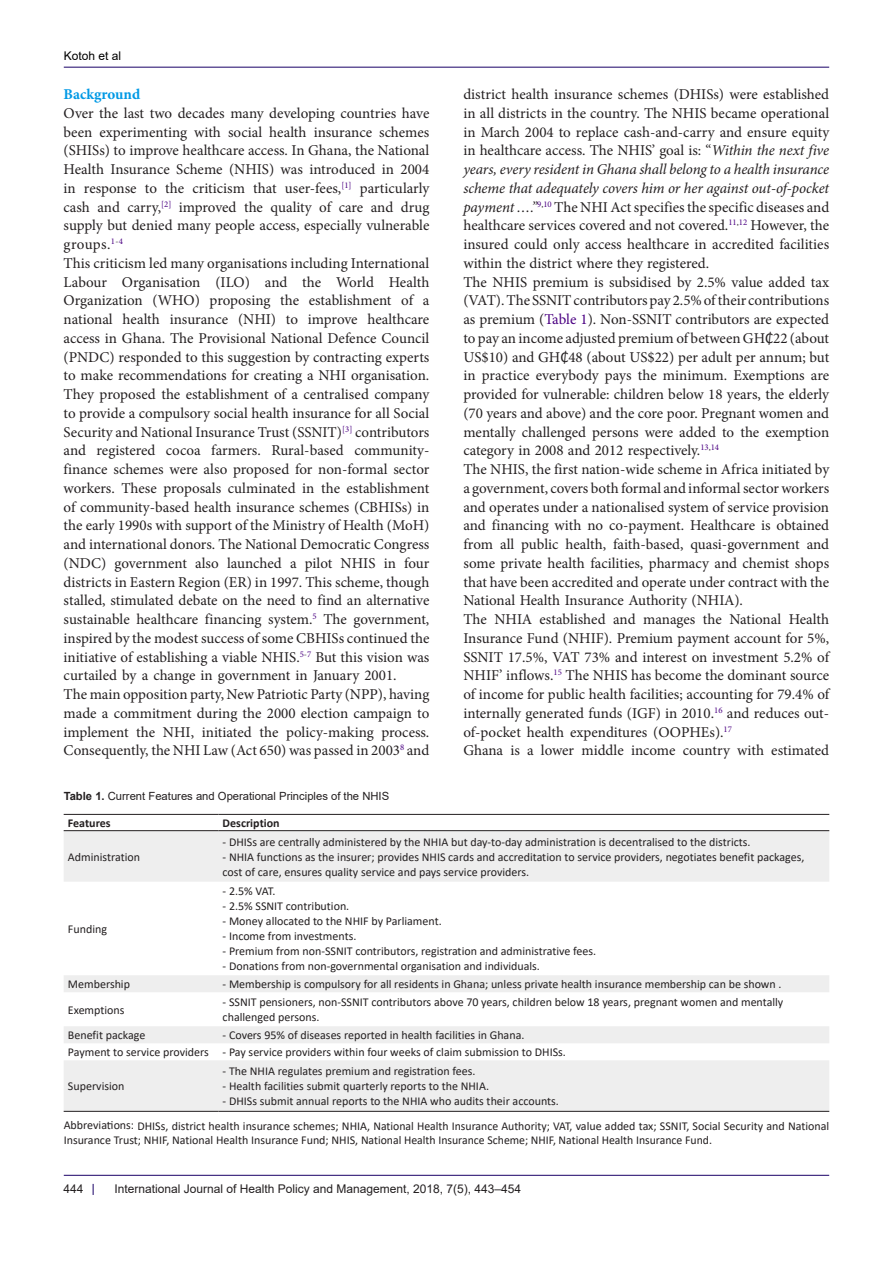
<style>
.page{position:relative;width:893px;height:1263px;background:#fff}
.page>*{position:absolute;margin:0;border:0;box-sizing:border-box;transform-origin:0 0}
.t1{font:15px/18.8px "Minion Pro";color:#231f20;text-align:justify}
.heading_1{font:700 15px "Minion Pro";color:#0099e5}
.List_Paragraph{font:12px/15px "Calibri";color:#231f20}
.t2{font:12px "Arial";color:#231f20}
.List_Paragraph-2{font:700 12px "Calibri";color:#231f20}
.t3{font:12px "Arial";color:#000001}
.t4{font:11.25px "Arial";color:#231f20}
.s1{font-style:italic}
.s2{color:#4b0082}
.s3{font-family:"Calibri"}
.s4{font-weight:700}
</style>
<div class="page">
<hr style="left:64px;top:67px;width:765px;height:1px;background:#190066">
<hr style="left:64px;top:1175px;width:765px;height:1px;background:#190066">
<svg style="left:64px;top:831px;width:765px;height:280px"></svg>
<hr style="left:64px;top:814px;width:154px;height:1px;background:#231f20">
<hr style="left:218px;top:814px;width:611px;height:1px;background:#231f20">
<hr style="left:64px;top:830px;width:154px;height:1px;background:#231f20">
<hr style="left:218px;top:830px;width:611px;height:1px;background:#231f20">
<hr style="left:64px;top:1111px;width:154px;height:1px;background:#231f20">
<hr style="left:218px;top:1111px;width:611px;height:1px;background:#231f20">
<p class="t3" style="left:64px;top:48px;width:59px">Kotoh et al</p>
<p class="heading_1" style="left:64px;top:84px;width:78px">Background</p>
<p class="t1" style="left:64px;top:104px;width:367px">Over the last two decades many developing countries have been experimenting with social health insurance schemes (SHISs) to improve healthcare access. In Ghana, the National Health Insurance Scheme (NHIS) was introduced in 2004 in response to the criticism that user-fees,<sup>[1]</sup> particularly cash and carry,<sup>[2]</sup> improved the quality of care and drug supply but denied many people access, especially vulnerable groups.<sup>1</sup><sup>-</sup><sup>4</sup></p>
<p class="t1" style="left:64px;top:254px;width:367px">This criticism led many organisations including International Labour Organisation (ILO) and the World Health Organization (WHO) proposing the establishment of a national health insurance (NHI) to improve healthcare access in Ghana. The Provisional National Defence Council (PNDC) responded to this suggestion by contracting experts to make recommendations for creating a NHI organisation.<br>They proposed the establishment of a centralised company to provide a compulsory social health insurance for all Social Security and National Insurance Trust (SSNIT)<sup>[3]</sup> contributors and registered cocoa farmers. Rural-based community&shy;finance schemes were also proposed for non-formal sector workers. These proposals culminated in the establishment of community-based health insurance schemes (CBHISs) in the early 1990s with support of the Ministry of Health (MoH) and international donors. The National Democratic Congress (NDC) government also launched a pilot NHIS in four districts in Eastern Region (ER) in 1997. This scheme, though stalled, stimulated debate on the need to find an alternative sustainable healthcare financing system.<sup>5</sup> The government, inspired by the modest success of some CBHISs continued the initiative of establishing a viable NHIS.<sup>5</sup><sup>-</sup><sup>7</sup> But this vision was curtailed by a change in government in January 2001.</p>
<p class="t1" style="left:64px;top:685px;width:367px">The main opposition party, New Patriotic Party (NPP), having made a commitment during the 2000 election campaign to implement the NHI, initiated the policy-making process.<br>Consequently, the NHI Law (Act 650) was passed in 2003<sup>8</sup> and</p>
<p class="t1" style="left:463px;top:85px;width:367px">district health insurance schemes (DHISs) were established in all districts in the country. The NHIS became operational in March 2004 to replace cash-and-carry and ensure equity in healthcare access. The NHIS’ goal is: “<span class="s1">Within the next five years, every resident in Ghana shall belong to a health insurance scheme that adequately covers him or her against out-of-pocket payment ….”</span><sup>9</sup><sup>,</sup><sup>10</sup> The NHI Act specifies the specific diseases and healthcare services covered and not covered.<sup>11</sup><sup>,</sup><sup>12</sup> However, the insured could only access healthcare in accredited facilities within the district where they registered.</p>
<p class="t1" style="left:463px;top:273px;width:367px">The NHIS premium is subsidised by 2.5% value added tax (VAT). The SSNIT contributors pay 2.5% of their contributions as premium (<span class="s2">Table 1</span>). Non-SSNIT contributors are expected to pay an income adjusted premium of between GH<span class="s3">₵</span>22 (about US$10) and GH<span class="s3">₵</span>48 (about US$22) per adult per annum; but in practice everybody pays the minimum. Exemptions are provided for vulnerable: children below 18 years, the elderly (70 years and above) and the core poor. Pregnant women and mentally challenged persons were added to the exemption category in 2008 and 2012 respectively.<sup>13</sup><sup>,</sup><sup>14</sup></p>
<p class="t1" style="left:463px;top:460px;width:367px">The NHIS, the first nation-wide scheme in Africa initiated by a government, covers both formal and informal sector workers and operates under a nationalised system of service provision and financing with no co-payment. Healthcare is obtained from all public health, faith-based, quasi-government and some private health facilities, pharmacy and chemist shops that have been accredited and operate under contract with the National Health Insurance Authority (NHIA).</p>
<p class="t1" style="left:463px;top:610px;width:367px">The NHIA established and manages the National Health Insurance Fund (NHIF). Premium payment account for 5%, SSNIT 17.5%, VAT 73% and interest on investment 5.2% of NHIF’ inflows.<sup>15</sup> The NHIS has become the dominant source of income for public health facilities; accounting for 79.4% of internally generated funds (IGF) in 2010.<sup>16</sup> and reduces out&shy;of-pocket health expenditures (OOPHEs).<sup>17</sup></p>
<p class="t1" style="left:463px;top:741px;width:367px">Ghana is a lower middle income country with estimated</p>
<p class="t4" style="left:64px;top:788px;width:327px"><span class="s4">Table 1.</span> Current Features and Operational Principles of the NHIS</p>
<p class="List_Paragraph-2" style="left:68px;top:814px;width:44px">Features</p>
<p class="List_Paragraph-2" style="left:223px;top:814px;width:59px">Description</p>
<p class="List_Paragraph" style="left:68px;top:849px;width:74px">Administration</p>
<p class="List_Paragraph" style="left:223px;top:834px;width:529px">- DHISs are centrally administered by the NHIA but day-to-day administration is decentralised to the districts.</p>
<p class="List_Paragraph" style="left:223px;top:849px;width:583px">- NHIA functions as the insurer; provides NHIS cards and accreditation to service providers, negotiates benefit packages, cost of care, ensures quality service and pays service providers.</p>
<p class="List_Paragraph" style="left:68px;top:921px;width:41px">Funding</p>
<p class="List_Paragraph" style="left:223px;top:884px;width:54px">- 2.5% VAT.</p>
<p class="List_Paragraph" style="left:223px;top:899px;width:128px">- 2.5% SSNIT contribution.</p>
<p class="List_Paragraph" style="left:223px;top:914px;width:221px">- Money allocated to the NHIF by Parliament.</p>
<p class="List_Paragraph" style="left:223px;top:929px;width:135px">- Income from investments.</p>
<p class="List_Paragraph" style="left:223px;top:944px;width:375px">- Premium from non-SSNIT contributors, registration and administrative fees.</p>
<p class="List_Paragraph" style="left:223px;top:959px;width:319px">- Donations from non-governmental organisation and individuals.</p>
<p class="List_Paragraph" style="left:68px;top:976px;width:64px">Membership</p>
<p class="List_Paragraph" style="left:223px;top:976px;width:560px">- Membership is compulsory for all residents in Ghana; unless private health insurance membership can be shown .</p>
<p class="List_Paragraph" style="left:68px;top:1002px;width:58px">Exemptions</p>
<p class="List_Paragraph" style="left:223px;top:994px;width:562px">- SSNIT pensioners, non-SSNIT contributors above 70 years, children below 18 years, pregnant women and mentally challenged persons.</p>
<p class="List_Paragraph" style="left:68px;top:1027px;width:79px">Benefit package</p>
<p class="List_Paragraph" style="left:223px;top:1027px;width:303px">- Covers 95% of diseases reported in health facilities in Ghana.</p>
<p class="List_Paragraph" style="left:68px;top:1044px;width:142px">Payment to service providers</p>
<p class="List_Paragraph" style="left:223px;top:1044px;width:345px">- Pay service providers within four weeks of claim submission to DHISs.</p>
<p class="List_Paragraph" style="left:68px;top:1078px;width:58px">Supervision</p>
<p class="List_Paragraph" style="left:223px;top:1063px;width:254px">- The NHIA regulates premium and registration fees.</p>
<p class="List_Paragraph" style="left:223px;top:1078px;width:268px">- Health facilities submit quarterly reports to the NHIA.</p>
<p class="List_Paragraph" style="left:223px;top:1093px;width:338px">- DHISs submit annual reports to the NHIA who audits their accounts.</p>
<p class="List_Paragraph" style="left:64px;top:1119px;width:767px;line-height:14px">Abbreviations: DHISs, district health insurance schemes; NHIA, National Health Insurance Authority; VAT, value added tax; SSNIT, Social Security and National<br>Insurance Trust; NHIF, National Health Insurance Fund; NHIS, National Health Insurance Scheme; NHIF, National Health Insurance Fund.</p>
<p class="t2" style="left:64px;top:1180px;width:22px">444</p>
<p class="t2" style="left:114px;top:1180px;width:408px">International Journal of Health Policy and Management, 2018, 7(5), 443–454</p>
</div>
